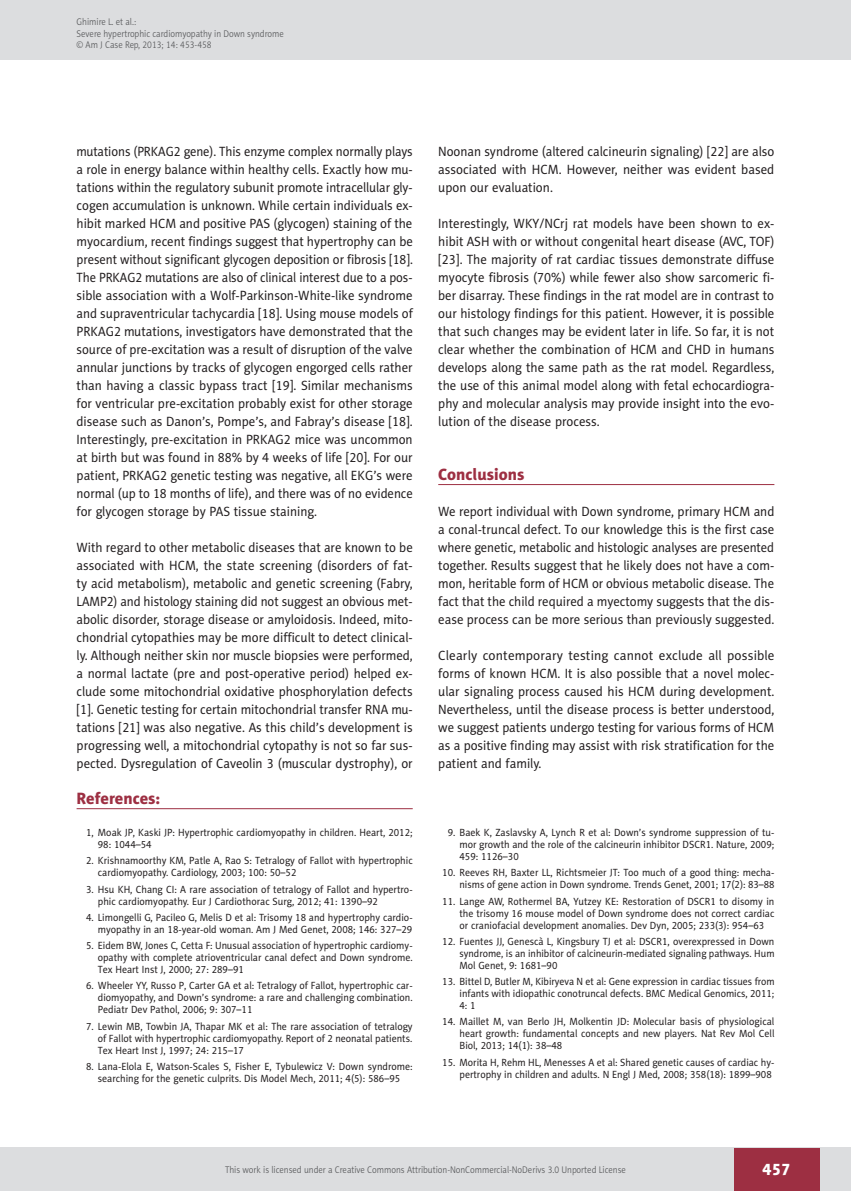
<style>
.page{position:relative;width:851px;height:1191px;background:#fff}
.page>*{position:absolute;margin:0;border:0;box-sizing:border-box;transform-origin:0 0}
.AJCR_Headline_1{font:16.5px "Naomi Sans EFN Heavy";color:#9d2f42}
.AJCR_Referencje_Tytu{font:16.5px "Naomi Sans EFN Heavy";color:#9d2f42}
.t1{font:16.5px "Naomi Sans EFN Heavy";color:#fff}
.AJCR_Body{font:13.5px/18px "Naomi Sans EFN";color:#231f20;text-align:justify;scale:.95 1}
.AJCR_Body-2{font:13.5px/18px "Naomi Sans EFN";color:#231f20;text-align:justify;scale:.93 1}
.AJCR_Body-3{font:13.5px/18px "Naomi Sans EFN";color:#231f20;text-align:justify}
.AJCR_Referencje_punk{font:10.5px/12px "Naomi Sans EFN";color:#231f20;text-align:justify;scale:.95 1}
.AJCR_Referencje_punk-2{font:10.5px/12px "Naomi Sans EFN";color:#231f20;text-align:justify;scale:.94 1}
.t2{font:9.75px/11.2px "Naomi Sans EFN Light";color:#57585a;scale:.9 1}
</style>
<div class="page">
<hr style="left:438px;top:484px;width:336px;height:1px;background:#9d2f42">
<hr style="left:77px;top:808px;width:335px;height:1px;background:#9d2f42">
<div style="left:0;top:1148px;width:850px;height:43px;background:#dcdddf"></div>
<div style="left:733px;top:1148px;width:86px;height:42px;background:#9d2f42"></div>
<div style="left:0;top:0;width:850px;height:60px;background:#dcdddf"></div>
<p class="t2" style="left:77px;top:16px;width:232px">Ghimire L. et al.:<br>Severe hypertrophic cardiomyopathy in Down syndrome © Am J Case Rep, 2013; 14: 453-458</p>
<p class="AJCR_Body-2" style="left:77px;top:142px;width:363px">mutations (PRKAG2 gene). This enzyme complex normally plays a role in energy balance within healthy cells. Exactly how mu&shy;tations within the regulatory subunit promote intracellular gly&shy;cogen accumulation is unknown. While certain individuals ex&shy;hibit marked HCM and positive PAS (glycogen) staining of the myocardium, recent findings suggest that hypertrophy can be present without significant glycogen deposition or fibrosis [18].<br>The PRKAG2 mutations are also of clinical interest due to a pos&shy;sible association with a Wolf-Parkinson-White-like syndrome and supraventricular tachycardia [18]. Using mouse models of PRKAG2 mutations, investigators have demonstrated that the source of pre-excitation was a result of disruption of the valve annular junctions by tracks of glycogen engorged cells rather than having a classic bypass tract [19]. Similar mechanisms for ventricular pre-excitation probably exist for other storage disease such as Danon’s, Pompe’s, and Fabray’s disease [18].<br>Interestingly, pre-excitation in PRKAG2 mice was uncommon at birth but was found in 88% by 4 weeks of life [20]. For our patient, PRKAG2 genetic testing was negative, all EKG’s were normal (up to 18 months of life), and there was of no evidence for glycogen storage by PAS tissue staining.</p>
<p class="AJCR_Body" style="left:77px;top:538px;width:355px">With regard to other metabolic diseases that are known to be associated with HCM, the state screening (disorders of fat&shy;ty acid metabolism), metabolic and genetic screening (Fabry, LAMP2) and histology staining did not suggest an obvious met&shy;abolic disorder, storage disease or amyloidosis. Indeed, mito&shy;chondrial cytopathies may be more difficult to detect clinical&shy;ly. Although neither skin nor muscle biopsies were performed, a normal lactate (pre and post-operative period) helped ex&shy;clude some mitochondrial oxidative phosphorylation defects [1]. Genetic testing for certain mitochondrial transfer RNA mu&shy;tations [21] was also negative. As this child’s development is progressing well, a mitochondrial cytopathy is not so far sus&shy;pected. Dysregulation of Caveolin 3 (muscular dystrophy), or</p>
<p class="AJCR_Referencje_Tytu" style="left:77px;top:788px;width:85px">References:</p>
<p class="AJCR_Referencje_punk" style="left:98px;top:826px;width:333px;text-indent:-12px">1, Moak JP, Kaski JP: Hypertrophic cardiomyopathy in children. Heart, 2012;<br>98: 1044–54</p>
<p class="AJCR_Referencje_punk" style="left:98px;top:855px;width:333px;text-indent:-12px">2. Krishnamoorthy KM, Patle A, Rao S: Tetralogy of Fallot with hypertrophic cardiomyopathy. Cardiology, 2003; 100: 50–52</p>
<p class="AJCR_Referencje_punk" style="left:98px;top:883px;width:333px;text-indent:-12px">3. Hsu KH, Chang CI: A rare association of tetralogy of Fallot and hypertro&shy;phic cardiomyopathy. Eur J Cardiothorac Surg, 2012; 41: 1390–92</p>
<p class="AJCR_Referencje_punk" style="left:86px;top:911px;width:345px;text-align:right">4. Limongelli G, Pacileo G, Melis D et al: Trisomy 18 and hypertrophy cardio&shy;myopathy in an 18-year-old woman. Am J Med Genet, 2008; 146: 327–29</p>
<p class="AJCR_Referencje_punk" style="left:98px;top:939px;width:333px;text-indent:-12px">5. Eidem BW, Jones C, Cetta F: Unusual association of hypertrophic cardiomy&shy;opathy with complete atrioventricular canal defect and Down syndrome.<br>Tex Heart Inst J, 2000; 27: 289–91</p>
<p class="AJCR_Referencje_punk" style="left:98px;top:980px;width:333px;text-indent:-12px">6. Wheeler YY, Russo P, Carter GA et al: Tetralogy of Fallot, hypertrophic car&shy;diomyopathy, and Down’s syndrome: a rare and challenging combination.<br>Pediatr Dev Pathol, 2006; 9: 307–11</p>
<p class="AJCR_Referencje_punk" style="left:98px;top:1020px;width:333px;text-indent:-12px">7. Lewin MB, Towbin JA, Thapar MK et al: The rare association of tetralogy of Fallot with hypertrophic cardiomyopathy. Report of 2 neonatal patients.<br>Tex Heart Inst J, 1997; 24: 215–17</p>
<p class="AJCR_Referencje_punk" style="left:86px;top:1060px;width:345px;text-align:center">8. Lana-Elola E, Watson-Scales S, Fisher E, Tybulewicz V: Down syndrome: searching for the genetic culprits. Dis Model Mech, 2011; 4(5): 586–95</p>
<p class="AJCR_Body" style="left:438px;top:142px;width:355px">Noonan syndrome (altered calcineurin signaling) [22] are also associated with HCM. However, neither was evident based upon our evaluation.</p>
<p class="AJCR_Body" style="left:438px;top:214px;width:355px">Interestingly, WKY/NCrj rat models have been shown to ex&shy;hibit ASH with or without congenital heart disease (AVC, TOF) [23]. The majority of rat cardiac tissues demonstrate diffuse myocyte fibrosis (70%) while fewer also show sarcomeric fi&shy;ber disarray. These findings in the rat model are in contrast to our histology findings for this patient. However, it is possible that such changes may be evident later in life. So far, it is not clear whether the combination of HCM and CHD in humans develops along the same path as the rat model. Regardless, the use of this animal model along with fetal echocardiogra&shy;phy and molecular analysis may provide insight into the evo&shy;lution of the disease process.</p>
<p class="AJCR_Headline_1" style="left:438px;top:464px;width:88px">Conclusions</p>
<p class="AJCR_Body" style="left:438px;top:502px;width:355px">We report individual with Down syndrome, primary HCM and a conal-truncal defect. To our knowledge this is the first case where genetic, metabolic and histologic analyses are presented together. Results suggest that he likely does not have a com&shy;mon, heritable form of HCM or obvious metabolic disease. The fact that the child required a myectomy suggests that the dis&shy;ease process can be more serious than previously suggested.</p>
<p class="AJCR_Body-3" style="left:438px;top:646px;width:338px">Clearly contemporary testing cannot exclude all possible forms of known HCM. It is also possible that a novel molec&shy;ular signaling process caused his HCM during development.<br>Nevertheless, until the disease process is better understood, we suggest patients undergo testing for various forms of HCM as a positive finding may assist with risk stratification for the patient and family.</p>
<p class="AJCR_Referencje_punk" style="left:459px;top:826px;width:333px;text-indent:-12px">9. Baek K, Zaslavsky A, Lynch R et al: Down’s syndrome suppression of tu&shy;mor growth and the role of the calcineurin inhibitor DSCR1. Nature, 2009; 459: 1126–30</p>
<p class="AJCR_Referencje_punk" style="left:442px;top:867px;width:351px;text-align:right">10. Reeves RH, Baxter LL, Richtsmeier JT: Too much of a good thing: mecha&shy;nisms of gene action in Down syndrome. Trends Genet, 2001; 17(2): 83–88</p>
<p class="AJCR_Referencje_punk" style="left:459px;top:895px;width:333px;text-indent:-17px">11. Lange AW, Rothermel BA, Yutzey KE: Restoration of DSCR1 to disomy in the trisomy 16 mouse model of Down syndrome does not correct cardiac or craniofacial development anomalies. Dev Dyn, 2005; 233(3): 954–63</p>
<p class="AJCR_Referencje_punk" style="left:459px;top:935px;width:333px;text-indent:-17px">12. Fuentes JJ, Genescà L, Kingsbury TJ et al: DSCR1, overexpressed in Down syndrome, is an inhibitor of calcineurin-mediated signaling pathways. Hum Mol Genet, 9: 1681–90</p>
<p class="AJCR_Referencje_punk-2" style="left:459px;top:975px;width:337px;text-indent:-17px">13. Bittel D, Butler M, Kibiryeva N et al: Gene expression in cardiac tissues from infants with idiopathic conotruncal defects. BMC Medical Genomics, 2011; 4: 1</p>
<p class="AJCR_Referencje_punk" style="left:459px;top:1016px;width:333px;text-indent:-17px">14. Maillet M, van Berlo JH, Molkentin JD: Molecular basis of physiological heart growth: fundamental concepts and new players. Nat Rev Mol Cell Biol, 2013; 14(1): 38–48</p>
<p class="AJCR_Referencje_punk" style="left:442px;top:1056px;width:351px;text-align:right">15. Morita H, Rehm HL, Menesses A et al: Shared genetic causes of cardiac hy&shy;pertrophy in children and adults. N Engl J Med, 2008; 358(18): 1899–908</p>
<p class="t2" style="left:225px;top:1164px;width:447px">This work is licensed under a Creative Commons Attribution-NonCommercial-NoDerivs 3.0 Unported License</p>
<h1 class="t1" style="left:762px;top:1159px;width:30px">457</h1>
</div>
